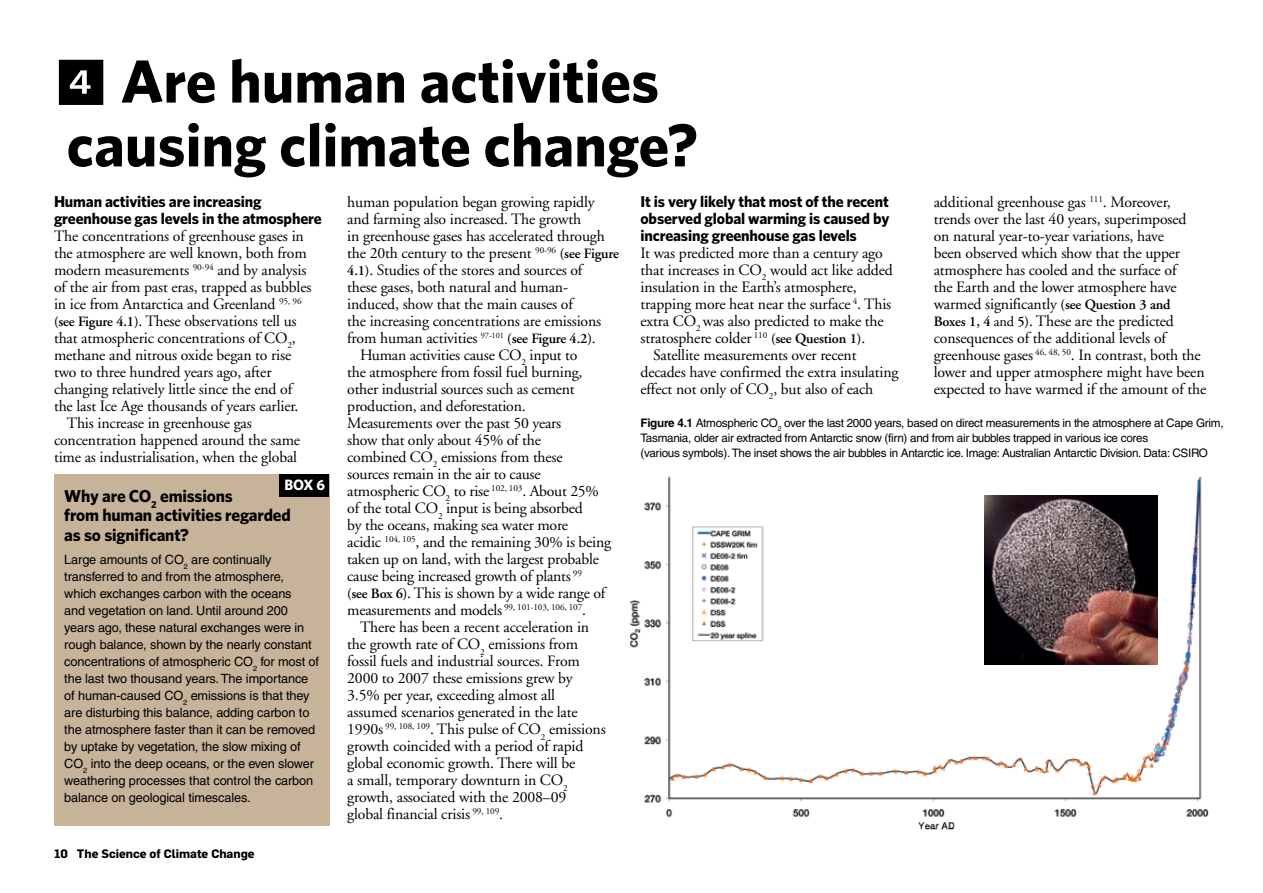
<style>
.page{position:relative;width:1263px;height:893px;background:#fff}
.page>*{position:absolute;margin:0;border:0;box-sizing:border-box;transform-origin:0 0}
.t1{font:700 60.75px/63.9px "Whitney";color:#000}
.t2{font:700 17.25px/19.5px "Whitney";letter-spacing:-.01em;color:#000}
.t3{font:15.75px/17px "Adobe Garamond";letter-spacing:-.01em;color:#000}
.t4{font:700 15.75px/17px "Whitney";letter-spacing:-.01em;color:#000}
.t5{font:700 15px "Whitney";color:#fff}
.t6{font:12.75px/17px "Helvetica";letter-spacing:-.01em;color:#000}
.t7{font:700 12px "Flama";color:#000}
.t8{font:11.7px/15px "Helvetica";letter-spacing:-.025em;color:#000}
.s1{font-family:"Whitney Index Black Square Bd";font-weight:400;font-size:54px}
.s2{font-weight:600;font-size:14.25px}
.s3{font-size:14.25px}
.s4{font-weight:700}
</style>
<div class="page">
<img style="left:629px;top:476px;width:580px;height:342px">
<div style="left:683px;top:455px;width:351px;height:25px;background:#fff"></div>
<div style="left:54px;top:474px;width:275px;height:351px;background:#c6b39a"></div>
<div style="left:280px;top:474px;width:49px;height:22px;background:#000"></div>
<img style="left:985px;top:495px;width:172px;height:169px">
<h1 class="t1" style="left:54px;top:48px;width:645px"><span class="s1">4</span> Are human activities causing climate change?</h1>
<p class="t4" style="left:54px;top:193px;width:269px">Human activities are increasing greenhouse gas levels in the atmosphere</p>
<p class="t3" style="left:54px;top:228px;width:251px">The concentrations of greenhouse gases in</p>
<p class="t3" style="left:54px;top:245px;width:254px">the atmosphere are well known, both from</p>
<p class="t3" style="left:54px;top:262px;width:254px">modern measurements <sup>90-94</sup> and by analysis</p>
<p class="t3" style="left:54px;top:279px;width:259px">of the air from past eras, trapped as bubbles</p>
<p class="t3" style="left:54px;top:296px;width:249px">in ice from Antarctica and Greenland <sup>95,</sup> <sup>96</sup></p>
<p class="t3" style="left:54px;top:313px;width:244px"><span class="s2">(see Figure 4.1)</span>. These observations tell us</p>
<p class="t3" style="left:54px;top:330px;width:243px">that atmospheric concentrations of CO<sub>2</sub>,</p>
<p class="t3" style="left:54px;top:347px;width:239px">methane and nitrous oxide began to rise</p>
<p class="t3" style="left:54px;top:364px;width:219px">two to three hundred years ago, after</p>
<p class="t3" style="left:54px;top:381px;width:240px">changing relatively little since the end of</p>
<p class="t3" style="left:54px;top:398px;width:246px">the last Ice Age thousands of years earlier.</p>
<p class="t3" style="left:67px;top:415px;width:187px">This increase in greenhouse gas</p>
<p class="t3" style="left:54px;top:432px;width:248px">concentration happened around the same</p>
<p class="t3" style="left:54px;top:449px;width:245px">time as industrialisation, when the global</p>
<p class="t5" style="left:285px;top:476px;width:42px">Box 6</p>
<p class="t2" style="left:64px;top:486px;width:228px">Why are CO<sub>2</sub> emissions<br>from human activities regarded as so significant?</p>
<p class="t6" style="left:64px;top:551px;width:256px">Large amounts of CO<sub>2</sub> are continually transferred to and from the atmosphere, which exchanges carbon with the oceans<br>and vegetation on land. Until around 200 years ago, these natural exchanges were in rough balance, shown by the nearly constant concentrations of atmospheric CO<sub>2</sub> for most of the last two thousand years. The importance of human-caused CO<sub>2</sub> emissions is that they are disturbing this balance, adding carbon to the atmosphere faster than it can be removed by uptake by vegetation, the slow mixing of CO<sub>2</sub> into the deep oceans, or the even slower weathering processes that control the carbon balance on geological timescales.</p>
<p class="t7" style="left:54px;top:846px;width:202px">10 The Science of Climate Change</p>
<p class="t3" style="left:347px;top:194px;width:249px">human population began growing rapidly</p>
<p class="t3" style="left:347px;top:211px;width:235px">and farming also increased. The growth</p>
<p class="t3" style="left:347px;top:228px;width:259px">in greenhouse gases has accelerated through</p>
<p class="t3" style="left:347px;top:245px;width:273px">the 20th century to the present <sup>90-96</sup> <span class="s2">(see Figure</span></p>
<p class="t3" style="left:347px;top:262px;width:237px"><span class="s2">4.1)</span>. Studies of the stores and sources of</p>
<p class="t3" style="left:347px;top:279px;width:222px">these gases, both natural and human-</p>
<p class="t3" style="left:347px;top:296px;width:227px">induced, show that the main causes of</p>
<p class="t3" style="left:347px;top:313px;width:255px">the increasing concentrations are emissions</p>
<p class="t3" style="left:347px;top:330px;width:250px">from human activities <sup>97-101</sup> <span class="s2">(see Figure 4.2)</span>.</p>
<p class="t3" style="left:360px;top:347px;width:219px">Human activities cause CO<sub>2</sub> input to</p>
<p class="t3" style="left:347px;top:364px;width:237px">the atmosphere from fossil fuel burning,</p>
<p class="t3" style="left:347px;top:381px;width:229px">other industrial sources such as cement</p>
<p class="t3" style="left:347px;top:398px;width:180px">production, and deforestation.</p>
<p class="t3" style="left:347px;top:415px;width:216px">Measurements over the past 50 years</p>
<p class="t3" style="left:347px;top:432px;width:195px">show that only about 45% of the</p>
<p class="t3" style="left:347px;top:449px;width:217px">combined CO<sub>2</sub> emissions from these</p>
<p class="t3" style="left:347px;top:466px;width:195px">sources remain in the air to cause</p>
<p class="t3" style="left:347px;top:483px;width:253px">atmospheric CO<sub>2</sub> to rise <sup>102,</sup> <sup>103</sup>. About 25%</p>
<p class="t3" style="left:347px;top:500px;width:237px">of the total CO<sub>2</sub> input is being absorbed</p>
<p class="t3" style="left:347px;top:517px;width:222px">by the oceans, making sea water more</p>
<p class="t3" style="left:347px;top:534px;width:265px">acidic <sup>104,</sup> <sup>105</sup>, and the remaining 30% is being</p>
<p class="t3" style="left:347px;top:551px;width:253px">taken up on land, with the largest probable</p>
<p class="t3" style="left:347px;top:568px;width:236px">cause being increased growth of plants <sup>99</sup></p>
<p class="t3" style="left:347px;top:585px;width:260px"><span class="s2">(see Box 6)</span>. This is shown by a wide range of</p>
<p class="t3" style="left:347px;top:602px;width:240px">measurements and models <sup>99,</sup> <sup>101-103,</sup> <sup>106,</sup> <sup>107</sup>.</p>
<p class="t3" style="left:360px;top:619px;width:231px">There has been a recent acceleration in</p>
<p class="t3" style="left:347px;top:636px;width:232px">the growth rate of CO<sub>2</sub> emissions from</p>
<p class="t3" style="left:347px;top:653px;width:234px">fossil fuels and industrial sources. From</p>
<p class="t3" style="left:347px;top:670px;width:227px">2000 to 2007 these emissions grew by</p>
<p class="t3" style="left:347px;top:687px;width:209px">3.5% per year, exceeding almost all</p>
<p class="t3" style="left:347px;top:704px;width:232px">assumed scenarios generated in the late</p>
<p class="t3" style="left:347px;top:721px;width:260px">1990s <sup>99,</sup> <sup>108,</sup> <sup>109</sup>. This pulse of CO<sub>2</sub> emissions</p>
<p class="t3" style="left:347px;top:738px;width:238px">growth coincided with a period of rapid</p>
<p class="t3" style="left:347px;top:755px;width:230px">global economic growth. There will be</p>
<p class="t3" style="left:347px;top:772px;width:222px">a small, temporary downturn in CO<sub>2</sub></p>
<p class="t3" style="left:347px;top:789px;width:220px">growth, associated with the 2008–09</p>
<p class="t3" style="left:347px;top:806px;width:157px">global financial crisis <sup>99,</sup> <sup>109</sup>.</p>
<p class="t4" style="left:640px;top:193px;width:250px;text-align:justify">It is very likely that most of the recent observed global warming is caused by increasing greenhouse gas levels</p>
<p class="t3" style="left:640px;top:245px;width:244px">It was predicted more than a century ago</p>
<p class="t3" style="left:640px;top:262px;width:254px">that increases in CO<sub>2</sub> would act like added</p>
<p class="t3" style="left:640px;top:279px;width:218px">insulation in the Earth’s atmosphere,</p>
<p class="t3" style="left:640px;top:296px;width:252px">trapping more heat near the surface <sup>4</sup>. This</p>
<p class="t3" style="left:640px;top:313px;width:245px">extra CO<sub>2</sub> was also predicted to make the</p>
<p class="t3" style="left:640px;top:330px;width:226px">stratosphere colder <sup>110</sup> <span class="s2">(see Question 1)</span>.</p>
<p class="t3" style="left:653px;top:347px;width:205px">Satellite measurements over recent</p>
<p class="t3" style="left:640px;top:364px;width:260px">decades have confirmed the extra insulating</p>
<p class="t3" style="left:640px;top:381px;width:234px">effect not only of CO<sub>2</sub>, but also of each</p>
<p class="t3" style="left:934px;top:194px;width:274px">additional greenhouse gas <sup>111</sup>. Moreover, trends over the last 40 years, superimposed<br>on natural year-to-year variations, have<br>been observed which show that the upper atmosphere has cooled and the surface of<br>the Earth and the lower atmosphere have warmed significantly <span class="s2">(see Question 3 and Boxes 1, 4</span> <span class="s3">and</span> <span class="s2">5)</span>. These are the predicted consequences of the additional levels of greenhouse gases <sup>46,</sup> <sup>48,</sup> <sup>50</sup>. In contrast, both the lower and upper atmosphere might have been expected to have warmed if the amount of the</p>
<p class="t8" style="left:640px;top:415px;width:585px"><span class="s4">Figure 4.1</span> Atmospheric CO<sub>2</sub> over the last 2000 years, based on direct measurements in the atmosphere at Cape Grim,<br>Tasmania, older air extracted from Antarctic snow (firn) and from air bubbles trapped in various ice cores<br>(various symbols). The inset shows the air bubbles in Antarctic ice. Image: Australian Antarctic Division. Data: CSIRO</p>
</div>
